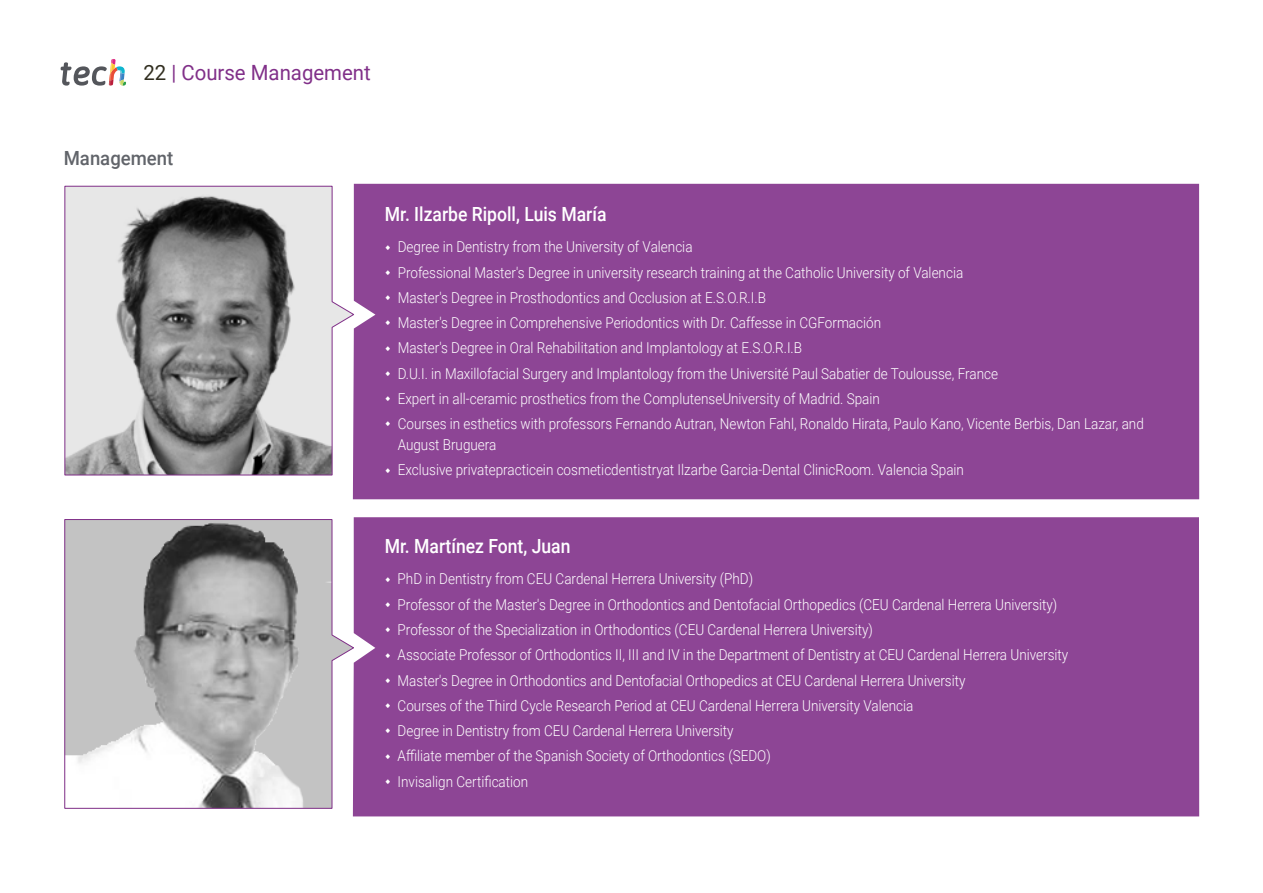
<style>
.page{position:relative;width:1263px;height:893px;background:#fff}
.page>*{position:absolute;margin:0;border:0;box-sizing:border-box;transform-origin:0 0}
.t1{font:21px "Roboto";color:#813089}
.t2{font:500 19.5px "Roboto";color:#fff;scale:.9 1}
.t3{font:500 19.5px "Roboto";color:#61646a;scale:.95 1}
.t4{font:300 15px/25.2px "Roboto";color:#fff;scale:.9 1}
.s1{color:#312e20}
</style>
<div class="page">
<svg style="left:61px;top:59px;width:65px;height:27px"></svg>
<div style="left:353px;top:184px;width:846px;height:315px;background:#8d4595"></div>
<svg style="left:64px;top:186px;width:290px;height:289px;background:#a9a7aa"></svg>
<div style="left:353px;top:517px;width:846px;height:299px;background:#8d4595"></div>
<svg style="left:64px;top:519px;width:290px;height:290px"></svg>
<svg style="left:386px;top:245px;width:4px;height:5px"></svg>
<svg style="left:386px;top:270px;width:4px;height:5px"></svg>
<svg style="left:386px;top:295px;width:4px;height:5px"></svg>
<svg style="left:386px;top:321px;width:4px;height:5px"></svg>
<svg style="left:386px;top:346px;width:4px;height:5px"></svg>
<svg style="left:386px;top:371px;width:4px;height:5px"></svg>
<svg style="left:386px;top:396px;width:4px;height:5px"></svg>
<svg style="left:386px;top:422px;width:4px;height:5px"></svg>
<svg style="left:386px;top:468px;width:4px;height:5px"></svg>
<svg style="left:386px;top:577px;width:4px;height:5px"></svg>
<svg style="left:386px;top:602px;width:4px;height:5px"></svg>
<svg style="left:386px;top:627px;width:4px;height:5px"></svg>
<svg style="left:386px;top:653px;width:4px;height:5px"></svg>
<svg style="left:386px;top:678px;width:4px;height:5px"></svg>
<svg style="left:386px;top:703px;width:4px;height:5px"></svg>
<svg style="left:386px;top:728px;width:4px;height:5px"></svg>
<svg style="left:386px;top:754px;width:4px;height:5px"></svg>
<svg style="left:386px;top:779px;width:4px;height:5px"></svg>
<h1 class="t1" style="left:144px;top:57px;width:229px"><span class="s1">22</span> | Course Management</h1>
<h2 class="t3" style="left:64px;top:144px;width:117px">Management</h2>
<h2 class="t2" style="left:385px;top:200px;width:248px">Mr. Ilzarbe Ripoll, Luis María</h2>
<p class="t4" style="left:398px;top:234px;width:831px">Degree in Dentistry from the University of Valencia<br>Professional Master's Degree in university research training at the Catholic University of Valencia<br>Master's Degree in Prosthodontics and Occlusion at E.S.O.R.I.B<br>Master's Degree in Comprehensive Periodontics with Dr. Caffesse in CGFormación<br>Master's Degree in Oral Rehabilitation and Implantology at E.S.O.R.I.B<br>D.U.I. in Maxillofacial Surgery and Implantology from the Université Paul Sabatier de Toulousse, France<br>Expert in all-ceramic prosthetics from the ComplutenseUniversity of Madrid. Spain<br>Courses in esthetics with professors Fernando Autran, Newton Fahl, Ronaldo Hirata, Paulo Kano, Vicente Berbis, Dan Lazar, and</p>
<p class="t4" style="left:398px;top:432px;width:631px">August Bruguera<br>Exclusive privatepracticein cosmeticdentistryat Ilzarbe Garcia-Dental ClinicRoom. Valencia Spain</p>
<h2 class="t2" style="left:385px;top:532px;width:208px">Mr. Martínez Font, Juan</h2>
<p class="t4" style="left:398px;top:566px;width:747px">PhD in Dentistry from CEU Cardenal Herrera University (PhD)<br>Professor of the Master's Degree in Orthodontics and Dentofacial Orthopedics (CEU Cardenal Herrera University)<br>Professor of the Specialization in Orthodontics (CEU Cardenal Herrera University)<br>Associate Professor of Orthodontics II, III and IV in the Department of Dentistry at CEU Cardenal Herrera University Master's Degree in Orthodontics and Dentofacial Orthopedics at CEU Cardenal Herrera University<br>Courses of the Third Cycle Research Period at CEU Cardenal Herrera University Valencia<br>Degree in Dentistry from CEU Cardenal Herrera University<br>Affiliate member of the Spanish Society of Orthodontics (SEDO)<br>Invisalign Certification</p>
</div>
